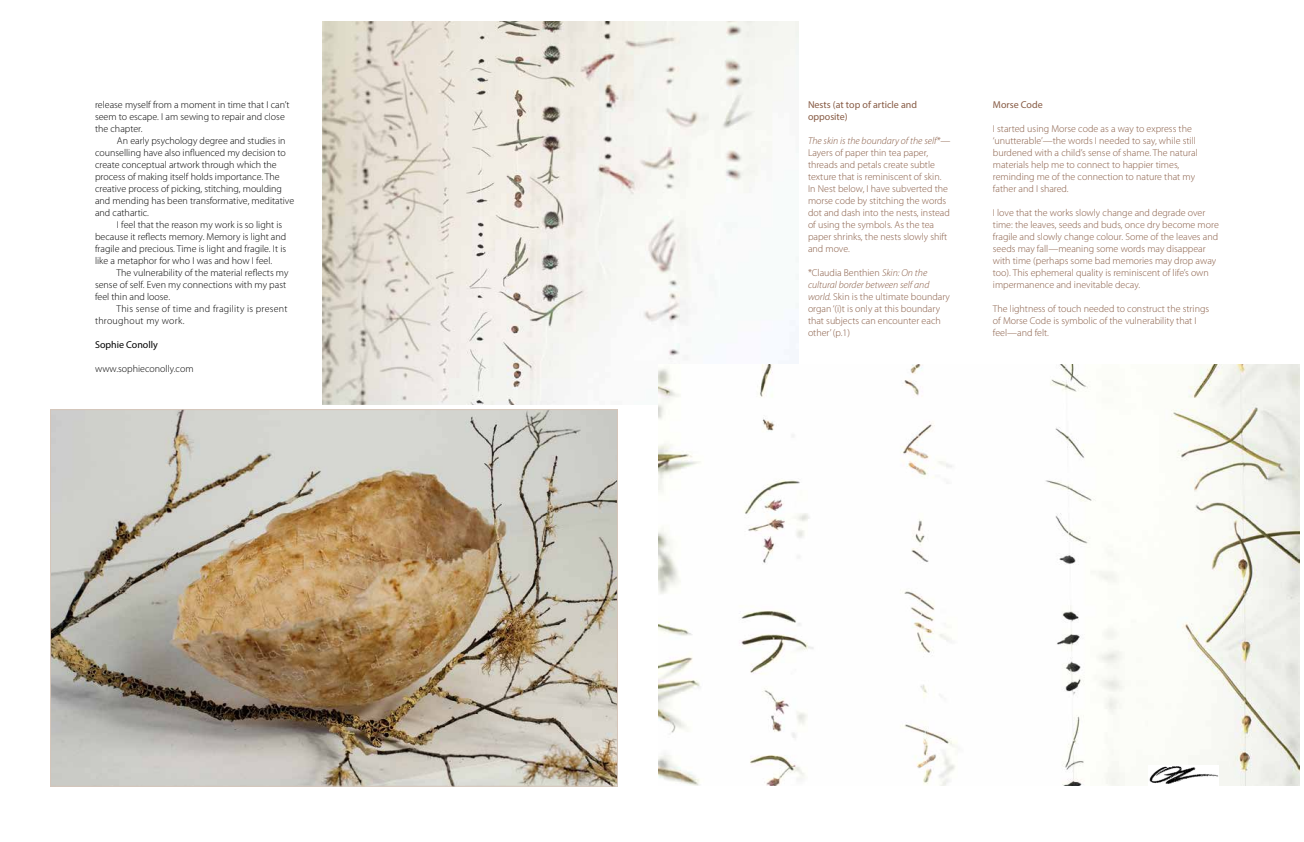
<style>
.page{position:relative;width:1304px;height:842px;background:#fff}
.page>*{position:absolute;margin:0;border:0;box-sizing:border-box;transform-origin:0 0}
.t1{font:300 10px/12px "Myriad Pro";color:#875b44}
.t2{font:300 10px/12px "Myriad Pro";color:#000}
.t3{font:300 10px/12px "Myriad Pro";letter-spacing:.025em;color:#000}
.t4{font:10px/12px "Myriad Pro";color:#875b44}
.t5{font:10px "Myriad Pro";color:#000}
.s1{font-style:italic}
</style>
<div class="page">
<img style="left:322px;top:21px;width:476px;height:383px">
<img style="left:52px;top:411px;width:564px;height:373px">
<img style="left:658px;top:364px;width:641px;height:422px">
<img style="left:1148px;top:766px;width:71px;height:20px">
<p class="t2" style="left:95px;top:98px;width:196px">release myself from a moment in time that I can’t seem to escape. I am sewing to repair and close the chapter.</p>
<p class="t2" style="left:95px;top:134px;width:201px;text-indent:22px">An early psychology degree and studies in counselling have also influenced my decision to create conceptual artwork through which the process of making itself holds importance. The creative process of picking, stitching, moulding and mending has been transformative, meditative and cathartic.</p>
<p class="t2" style="left:95px;top:218px;width:193px;text-indent:22px">I feel that the reason my work is so light is because it reflects memory. Memory is light and fragile and precious. Time is light and fragile. It is like a metaphor for who I was and how I feel.</p>
<p class="t2" style="left:95px;top:266px;width:195px;text-indent:21px">The vulnerability of the material reflects my sense of self. Even my connections with my past feel thin and loose.</p>
<p class="t3" style="left:95px;top:302px;width:194px;text-indent:21px">This sense of time and fragility is present throughout my work.</p>
<p class="t5" style="left:95px;top:338px;width:64px">Sophie Conolly</p>
<p class="t2" style="left:95px;top:362px;width:100px">www.sophieconolly.com</p>
<p class="t4" style="left:808px;top:98px;width:111px">Nests (at top of article and opposite)</p>
<p class="t1" style="left:808px;top:134px;width:144px"><span class="s1">The skin is the boundary of the self*</span>—<br>Layers of paper thin tea paper, threads and petals create subtle texture that is reminiscent of skin.<br>In Nest below, I have subverted the morse code by stitching the words dot and dash into the nests, instead of using the symbols. As the tea paper shrinks, the nests slowly shift and move.</p>
<p class="t1" style="left:808px;top:266px;width:144px">*Claudia Benthien <span class="s1">Skin: On the cultural border between self and world.</span> Skin is the ultimate boundary organ ‘(i)t is only at this boundary that subjects can encounter each other’ (p.1)</p>
<p class="t4" style="left:993px;top:98px;width:51px">Morse Code</p>
<p class="t1" style="left:993px;top:122px;width:206px">I started using Morse code as a way to express the ‘unutterable’—the words I needed to say, while still burdened with a child’s sense of shame. The natural materials help me to connect to happier times, reminding me of the connection to nature that my father and I shared.</p>
<p class="t1" style="left:993px;top:206px;width:227px">I love that the works slowly change and degrade over time: the leaves, seeds and buds, once dry become more fragile and slowly change colour. Some of the leaves and seeds may fall—meaning some words may disappear with time (perhaps some bad memories may drop away too). This ephemeral quality is reminiscent of life’s own impermanence and inevitable decay.</p>
<p class="t1" style="left:993px;top:302px;width:218px">The lightness of touch needed to construct the strings of Morse Code is symbolic of the vulnerability that I feel—and felt.</p>
</div>
